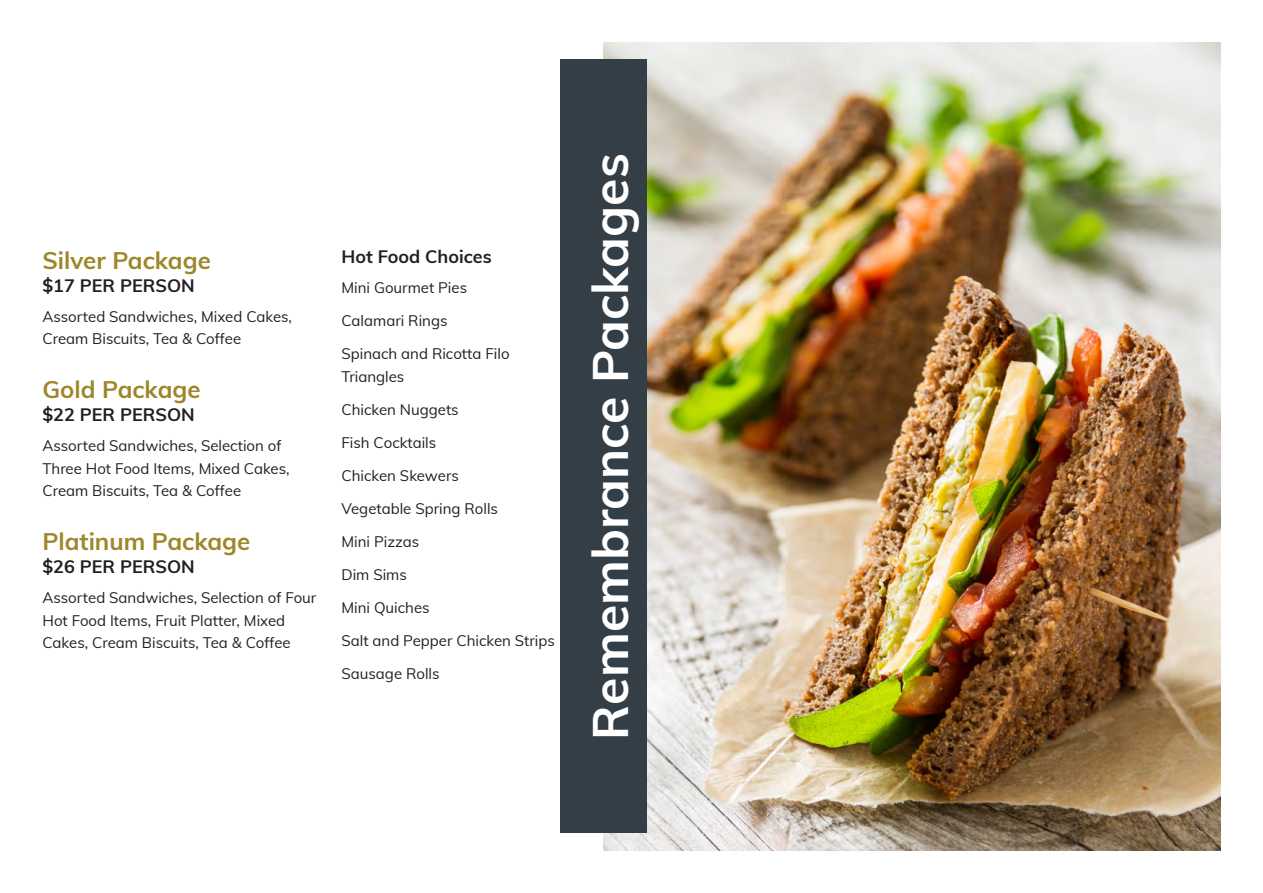
<style>
.page{position:relative;width:1263px;height:893px;background:#fff}
.page>*{position:absolute;margin:0;border:0;box-sizing:border-box;transform-origin:0 0}
.t1{font:700 49.95px "Muli";color:#fff}
.t2{font:700 24px "Muli";color:#9e872a}
.t3{font:700 18px "Muli";color:#231f20}
.t4{font:15px/22.5px "Muli";color:#231f20}
</style>
<div class="page">
<img style="left:603px;top:43px;width:617px;height:807px">
<div style="left:560px;top:60px;width:86px;height:773px;background:#343e47"></div>
<p class="t2" style="left:43px;top:243px;width:170px">Silver Package</p>
<p class="t3" style="left:43px;top:272px;width:154px">$17 PER PERSON</p>
<p class="t4" style="left:43px;top:304px;width:251px">Assorted Sandwiches, Mixed Cakes,<br>Cream Biscuits, Tea &amp; Coffee</p>
<p class="t2" style="left:43px;top:372px;width:160px">Gold Package</p>
<p class="t3" style="left:43px;top:401px;width:154px">$22 PER PERSON</p>
<p class="t4" style="left:43px;top:434px;width:249px">Assorted Sandwiches, Selection of<br>Three Hot Food Items, Mixed Cakes,<br>Cream Biscuits, Tea &amp; Coffee</p>
<p class="t2" style="left:43px;top:524px;width:209px">Platinum Package</p>
<p class="t3" style="left:43px;top:553px;width:154px">$26 PER PERSON</p>
<p class="t4" style="left:43px;top:586px;width:275px">Assorted Sandwiches, Selection of Four<br>Hot Food Items, Fruit Platter, Mixed<br>Cakes, Cream Biscuits, Tea &amp; Coffee</p>
<p class="t3" style="left:341px;top:243px;width:152px">Hot Food Choices</p>
<p class="t4" style="left:341px;top:276px;width:127px">Mini Gourmet Pies</p>
<p class="t4" style="left:341px;top:309px;width:108px">Calamari Rings</p>
<p class="t4" style="left:341px;top:342px;width:170px">Spinach and Ricotta Filo<br>Triangles</p>
<p class="t4" style="left:341px;top:397px;width:119px">Chicken Nuggets</p>
<p class="t4" style="left:341px;top:430px;width:96px">Fish Cocktails</p>
<p class="t4" style="left:341px;top:463px;width:119px">Chicken Skewers</p>
<p class="t4" style="left:341px;top:496px;width:158px">Vegetable Spring Rolls</p>
<p class="t4" style="left:341px;top:529px;width:79px">Mini Pizzas</p>
<p class="t4" style="left:341px;top:562px;width:67px">Dim Sims</p>
<p class="t4" style="left:341px;top:595px;width:90px">Mini Quiches</p>
<p class="t4" style="left:341px;top:628px;width:215px">Salt and Pepper Chicken Strips</p>
<p class="t4" style="left:341px;top:661px;width:100px">Sausage Rolls</p>
<p class="t1" style="left:574px;top:740px;width:588px;rotate:-90deg">Remembrance Packages</p>
</div>
